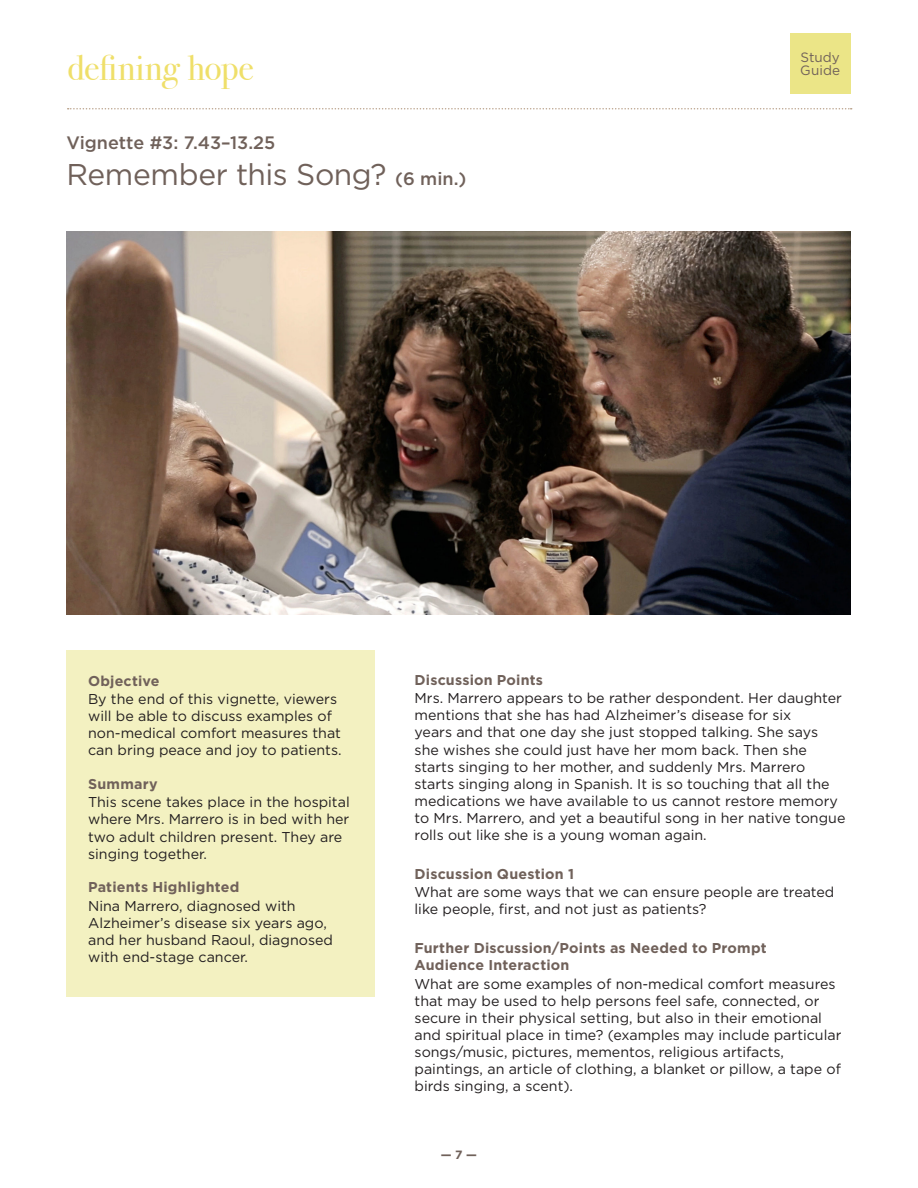
<style>
.page{position:relative;width:918px;height:1188px;background:#fff}
.page>*{position:absolute;margin:0;border:0;box-sizing:border-box;transform-origin:0 0}
.t1{font:36px "Bodoni Svty Two ITCTT";letter-spacing:-.01em;color:#efdf69}
.t2{font:30px "Gotham";letter-spacing:-.01em;color:#70615a}
.vignette___time{font:500 18px "Gotham";color:#70615a}
.text{font:14.25px/17.1px "Gotham";color:#231f20}
.brown_sub_not_all_ca{font:700 14.25px/17.1px "Gotham";letter-spacing:.015em;color:#70615a}
.brown_sub_not_all_ca-2{font:14.25px/17.1px "Gotham";color:#231f20}
.t3{font:13.5px "Gotham";letter-spacing:.005em;color:#70615a}
.t4{font:700 12px "Gotham";color:#70615a}
.s1{font-weight:500;font-size:18px}
</style>
<div class="page">
<div style="left:790px;top:33px;width:61px;height:60px;background:#ebe587"></div>
<img style="left:67px;top:231px;width:783px;height:383px">
<svg style="left:68px;top:108px;width:784px;height:2px"></svg>
<div style="left:67px;top:650px;width:308px;height:347px;background:#f3f1c1"></div>
<p class="t3" style="left:801px;top:48px;width:41px">Study</p>
<h1 class="t1" style="left:68px;top:38px;width:188px">defining hope</h1>
<p class="t3" style="left:800px;top:62px;width:41px">Guide</p>
<p class="vignette___time" style="left:67px;top:131px;width:210px">Vignette #3: 7.43–13.25</p>
<p class="t2" style="left:67px;top:156px;width:401px">Remember this Song? <span class="s1">(6 min.)</span></p>
<p class="brown_sub_not_all_ca" style="left:88px;top:672px;width:73px">Objective</p>
<p class="text" style="left:88px;top:690px;width:255px">By the end of this vignette, viewers will be able to discuss examples of non-medical comfort measures that can bring peace and joy to patients.</p>
<p class="brown_sub_not_all_ca" style="left:88px;top:775px;width:71px">Summary</p>
<p class="text" style="left:88px;top:793px;width:263px">This scene takes place in the hospital where Mrs. Marrero is in bed with her two adult children present. They are singing together.</p>
<p class="brown_sub_not_all_ca" style="left:88px;top:878px;width:153px">Patients Highlighted</p>
<p class="brown_sub_not_all_ca-2" style="left:88px;top:897px;width:246px">Nina Marrero, diagnosed with<br>Alzheimer’s disease six years ago, and her husband Raoul, diagnosed with end-stage cancer.</p>
<p class="brown_sub_not_all_ca" style="left:415px;top:671px;width:130px">Discussion Points</p>
<p class="text" style="left:415px;top:689px;width:432px">Mrs. Marrero appears to be rather despondent. Her daughter mentions that she has had Alzheimer’s disease for six<br>years and that one day she just stopped talking. She says she wishes she could just have her mom back. Then she starts singing to her mother, and suddenly Mrs. Marrero starts singing along in Spanish. It is so touching that all the medications we have available to us cannot restore memory to Mrs. Marrero, and yet a beautiful song in her native tongue rolls out like she is a young woman again.</p>
<p class="brown_sub_not_all_ca" style="left:415px;top:865px;width:161px">Discussion Question 1</p>
<p class="text" style="left:415px;top:883px;width:421px">What are some ways that we can ensure people are treated like people, first, and not just as patients?</p>
<p class="brown_sub_not_all_ca" style="left:415px;top:939px;width:354px">Further Discussion/Points as Needed to Prompt<br>Audience Interaction</p>
<p class="text" style="left:415px;top:975px;width:428px">What are some examples of non-medical comfort measures that may be used to help persons feel safe, connected, or secure in their physical setting, but also in their emotional and spiritual place in time? (examples may include particular songs/music, pictures, mementos, religious artifacts, paintings, an article of clothing, a blanket or pillow, a tape of birds singing, a scent).</p>
<p class="t4" style="left:441px;top:1147px;width:38px">— 7 —</p>
</div>
